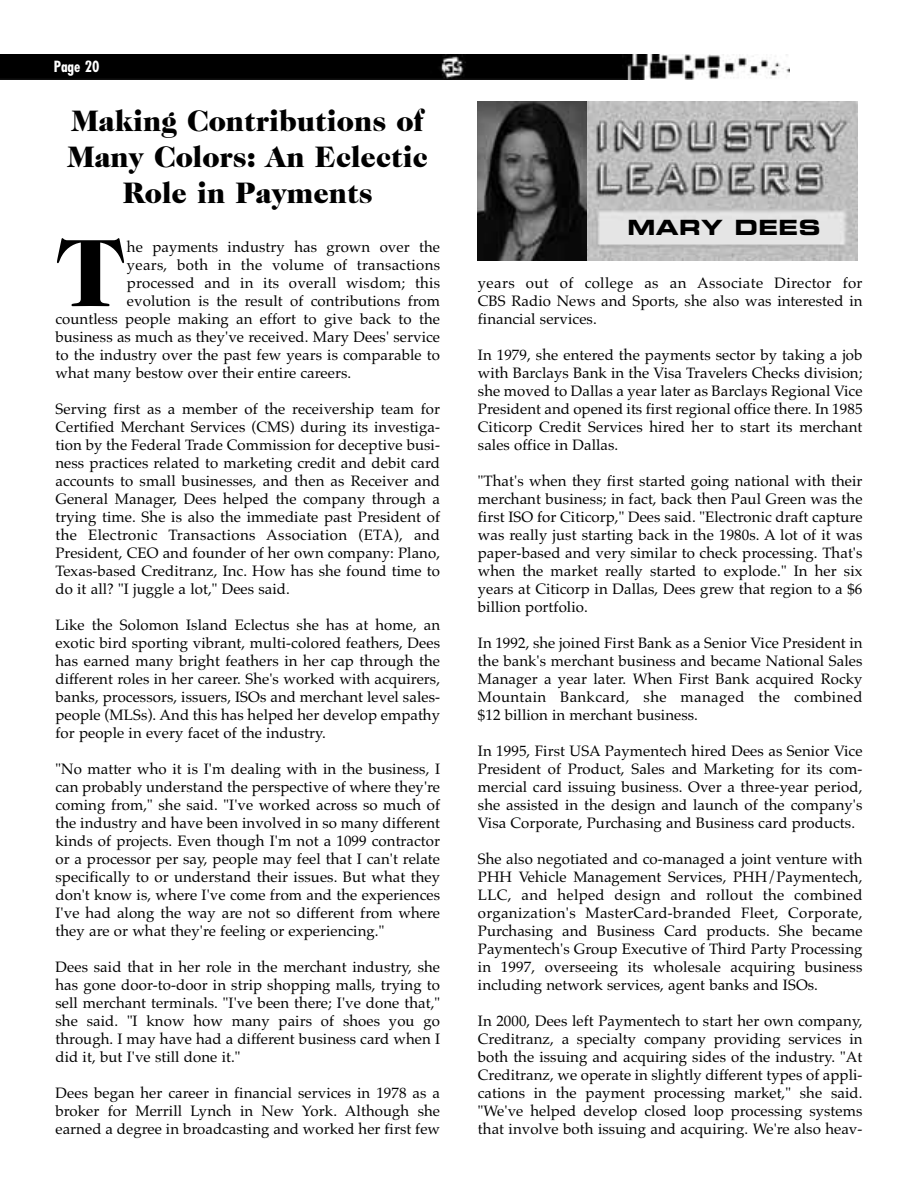
<style>
.page{position:relative;width:918px;height:1188px;background:#fff}
.page>*{position:absolute;margin:0;border:0;box-sizing:border-box;transform-origin:0 0}
.t1{font:900 97.05px "Caslon Two Twenty Four";color:#000}
.t2{font:900 30px/36px "Caslon Two Twenty Four";color:#000;text-align:center}
.t3{font:21px "Eurostile Bold Extended Two";letter-spacing:.025em;color:#000}
.t4{font:15px/18px "Palatino";letter-spacing:.005em;color:#000;text-align:justify}
.t5{font:700 condensed 15px "Futura";letter-spacing:.005em;color:#fff}
</style>
<div class="page">
<img style="left:0;top:54px;width:790px;height:26px">
<img style="left:586px;top:102px;width:272px;height:159px">
<img style="left:477px;top:102px;width:109px;height:159px">
<p class="t5" style="left:54px;top:60px;width:47px">Page 20</p>
<h2 class="t2" style="left:68px;top:106px;width:361px">Making Contributions of<br>Many Colors: An Eclectic<br>Role in Payments</h2>
<h1 class="t1" style="left:56px;top:235px;width:72px">T</h1>
<p class="t4" style="left:127px;top:240px;width:315px">he payments industry has grown over the</p>
<p class="t4" style="left:127px;top:258px;width:315px">years, both in the volume of transactions</p>
<p class="t4" style="left:127px;top:276px;width:315px">processed and in its overall wisdom; this</p>
<p class="t4" style="left:127px;top:294px;width:315px">evolution is the result of contributions from</p>
<p class="t4" style="left:56px;top:312px;width:386px">countless people making an effort to give back to the</p>
<p class="t4" style="left:56px;top:330px;width:386px">business as much as they've received. Mary Dees' service</p>
<p class="t4" style="left:56px;top:348px;width:386px">to the industry over the past few years is comparable to</p>
<p class="t4" style="left:56px;top:366px;width:297px">what many bestow over their entire careers.</p>
<p class="t4" style="left:56px;top:402px;width:386px">Serving first as a member of the receivership team for Certified Merchant Services (CMS) during its investiga&shy;tion by the Federal Trade Commission for deceptive busi&shy;ness practices related to marketing credit and debit card accounts to small businesses, and then as Receiver and General Manager, Dees helped the company through a trying time. She is also the immediate past President of the Electronic Transactions Association (ETA), and President, CEO and founder of her own company: Plano, Texas-based Creditranz, Inc. How has she found time to do it all? "I juggle a lot," Dees said.</p>
<p class="t4" style="left:56px;top:618px;width:386px">Like the Solomon Island Eclectus she has at home, an exotic bird sporting vibrant, multi-colored feathers, Dees has earned many bright feathers in her cap through the different roles in her career. She's worked with acquirers, banks, processors, issuers, ISOs and merchant level sales&shy;people (MLSs). And this has helped her develop empathy for people in every facet of the industry.</p>
<p class="t4" style="left:56px;top:762px;width:386px">"No matter who it is I'm dealing with in the business, I can probably understand the perspective of where they're coming from," she said. "I've worked across so much of the industry and have been involved in so many different kinds of projects. Even though I'm not a 1099 contractor or a processor per say, people may feel that I can't relate specifically to or understand their issues. But what they don't know is, where I've come from and the experiences I've had along the way are not so different from where they are or what they're feeling or experiencing."</p>
<p class="t4" style="left:56px;top:960px;width:386px">Dees said that in her role in the merchant industry, she has gone door-to-door in strip shopping malls, trying to sell merchant terminals. "I've been there; I've done that," she said. "I know how many pairs of shoes you go through. I may have had a different business card when I did it, but I've still done it."</p>
<p class="t4" style="left:56px;top:1086px;width:386px">Dees began her career in financial services in 1978 as a broker for Merrill Lynch in New York. Although she earned a degree in broadcasting and worked her first few</p>
<h3 class="t3" style="left:627px;top:220px;width:195px">MARY DEES</h3>
<p class="t4" style="left:478px;top:276px;width:386px">years out of college as an Associate Director for CBS Radio News and Sports, she also was interested in financial services.</p>
<p class="t4" style="left:478px;top:348px;width:386px">In 1979, she entered the payments sector by taking a job with Barclays Bank in the Visa Travelers Checks division; she moved to Dallas a year later as Barclays Regional Vice President and opened its first regional office there. In 1985<br>Citicorp Credit Services hired her to start its merchant sales office in Dallas.</p>
<p class="t4" style="left:478px;top:474px;width:386px">"That's when they first started going national with their merchant business; in fact, back then Paul Green was the first ISO for Citicorp," Dees said. "Electronic draft capture was really just starting back in the 1980s. A lot of it was paper-based and very similar to check processing. That's when the market really started to explode." In her six years at Citicorp in Dallas, Dees grew that region to a $6 billion portfolio.</p>
<p class="t4" style="left:478px;top:636px;width:386px">In 1992, she joined First Bank as a Senior Vice President in the bank's merchant business and became National Sales Manager a year later. When First Bank acquired Rocky Mountain Bankcard, she managed the combined $12 billion in merchant business.</p>
<p class="t4" style="left:478px;top:744px;width:386px">In 1995, First USA Paymentech hired Dees as Senior Vice President of Product, Sales and Marketing for its com&shy;mercial card issuing business. Over a three-year period, she assisted in the design and launch of the company's Visa Corporate, Purchasing and Business card products.</p>
<p class="t4" style="left:478px;top:852px;width:386px">She also negotiated and co-managed a joint venture with PHH Vehicle Management Services, PHH/Paymentech, LLC, and helped design and rollout the combined organization's MasterCard-branded Fleet, Corporate, Purchasing and Business Card products. She became Paymentech's Group Executive of Third Party Processing in 1997, overseeing its wholesale acquiring business including network services, agent banks and ISOs.</p>
<p class="t4" style="left:478px;top:1014px;width:386px">In 2000, Dees left Paymentech to start her own company, Creditranz, a specialty company providing services in both the issuing and acquiring sides of the industry. "At Creditranz, we operate in slightly different types of appli&shy;cations in the payment processing market," she said. "We've helped develop closed loop processing systems that involve both issuing and acquiring. We're also heav-</p>
</div>
